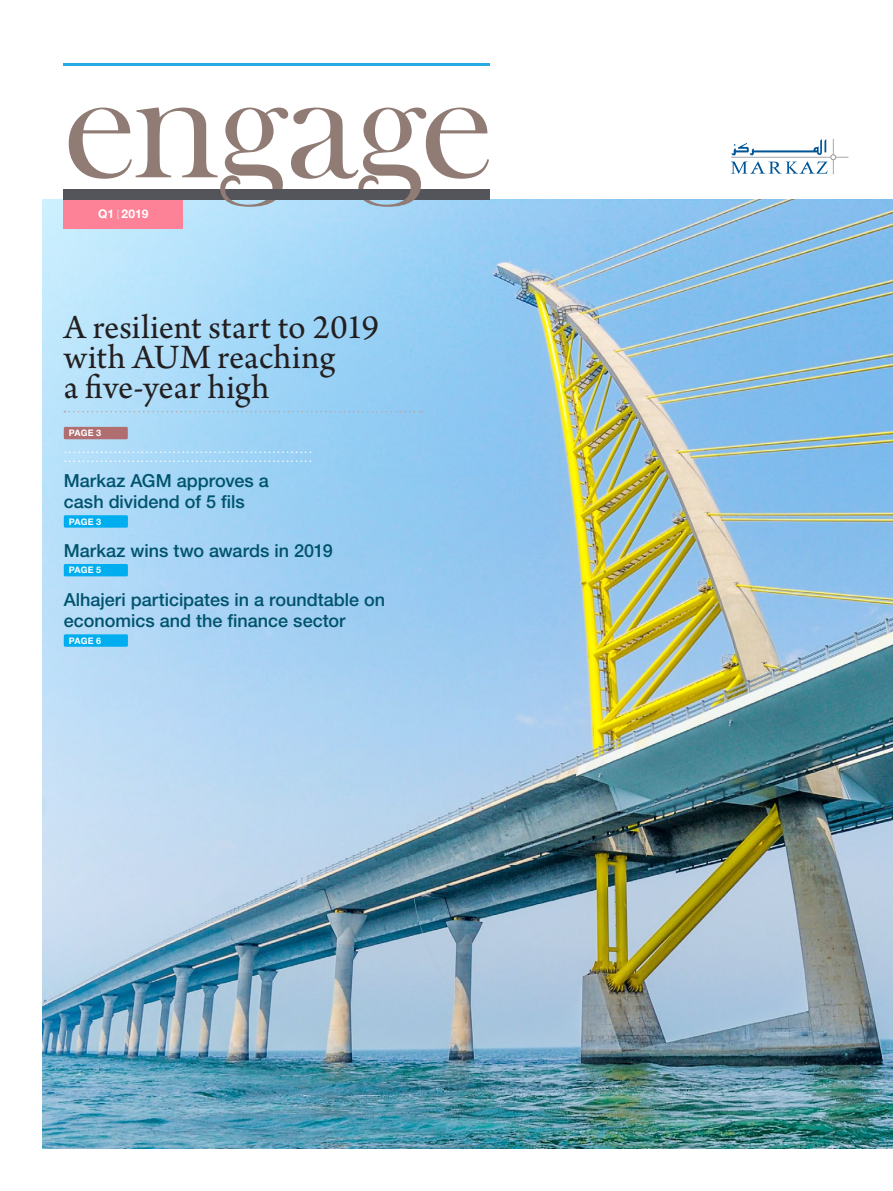
<style>
.page{position:relative;width:893px;height:1191px;background:#fff}
.page>*{position:absolute;margin:0;border:0;box-sizing:border-box;transform-origin:0 0}
.Story_type___Section{font:165px "Bask Old Face";letter-spacing:-.01em;color:#907c75}
.Heads_24{font:36px/30px "Arno Pro";letter-spacing:.005em;color:#231f20}
.Gray_subheads_12_Hel{font:500 18px/21.6px "Helvetica Neue";color:#00536d}
.Gray_subheads_12_Hel-2{font:12px "Helvetica Neue";color:#fff}
.Story_type___Section-2{font:700 12px "Helvetica Neue";color:#fff}
.t1{font:700 9px "Helvetica Neue";letter-spacing:.005em;color:#fff}
</style>
<div class="page">
<img style="left:43px;top:199px;width:850px;height:949px">
<svg style="left:730px;top:138px;width:119px;height:37px"></svg>
<div style="left:64px;top:199px;width:119px;height:30px;background:#fe8297"></div>
<div style="left:64px;top:189px;width:426px;height:10px;background:#54555a"></div>
<hr style="left:64px;top:64px;width:426px;height:2px;background:#28aae2">
<svg style="left:65px;top:411px;width:357px;height:1px"></svg>
<div style="left:64px;top:427px;width:64px;height:12px;background:#b06e70"></div>
<div style="left:64px;top:515px;width:64px;height:12px;background:#00aeef"></div>
<div style="left:64px;top:564px;width:64px;height:12px;background:#00aeef"></div>
<div style="left:64px;top:634px;width:64px;height:13px;background:#00aeef"></div>
<p class="Story_type___Section" style="left:64px;top:32px;width:433px">engage</p>
<p class="Story_type___Section-2" style="left:98px;top:207px;width:52px">Q1 2019</p>
<p class="Heads_24" style="left:64px;top:314px;width:317px">A resilient start to 2019 with AUM reaching<br>a five-year high</p>
<p class="t1" style="left:69px;top:427px;width:34px">PAGE 3</p>
<p class="Gray_subheads_12_Hel-2" style="left:64px;top:444px;width:250px">·······················································</p>
<p class="Gray_subheads_12_Hel-2" style="left:64px;top:453px;width:250px">·······················································</p>
<p class="Gray_subheads_12_Hel" style="left:64px;top:469px;width:207px">Markaz AGM approves a cash dividend of 5 fils</p>
<p class="t1" style="left:69px;top:516px;width:34px">PAGE 3</p>
<p class="Gray_subheads_12_Hel" style="left:64px;top:539px;width:271px">Markaz wins two awards in 2019</p>
<p class="t1" style="left:69px;top:564px;width:34px">PAGE 5</p>
<p class="Gray_subheads_12_Hel" style="left:64px;top:588px;width:323px">Alhajeri participates in a roundtable on economics and the finance sector</p>
<p class="t1" style="left:69px;top:635px;width:34px">PAGE 6</p>
</div>
